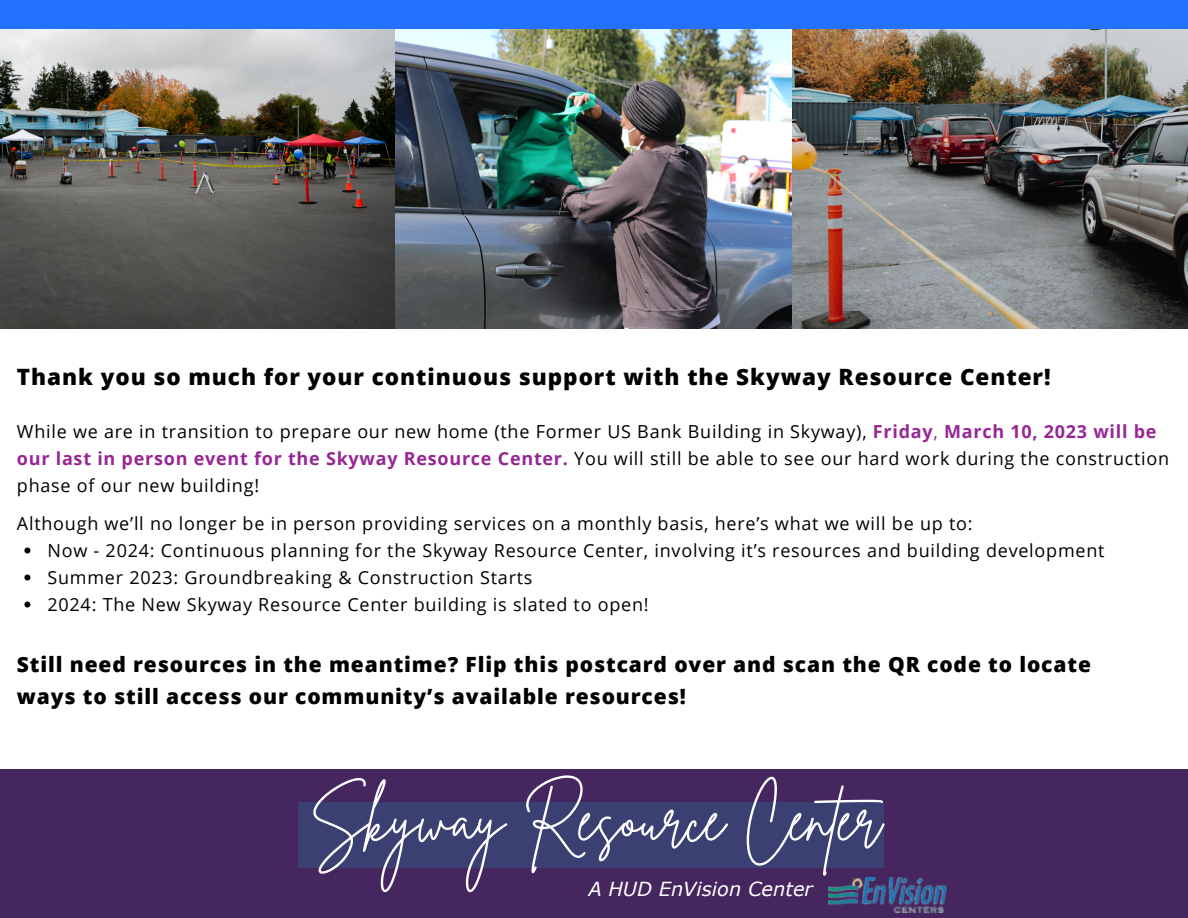
<style>
.page{position:relative;width:1188px;height:918px;background:#fff}
.page>*{position:absolute;margin:0;border:0;box-sizing:border-box;transform-origin:0 0}
.t1{font:61.5px "Brittany Signature";color:#fff}
.t2{font:800 22.5px "Open Sans";letter-spacing:.04em;color:#000}
.t3{font:800 21px/31.5px "Open Sans";letter-spacing:.04em;color:#000}
.t4{font:italic 19.5px "Verdana";color:#fff}
.t5{font:18px/27px "Open Sans";letter-spacing:.045em;color:#000}
.s1{font-weight:700;color:#972695}
.s2{color:#972695}
</style>
<div class="page">
<div style="left:0;top:769px;width:1188px;height:149px;background:#45265f"></div>
<img style="left:0;top:29px;width:1188px;height:300px">
<div style="left:0;top:0;width:1188px;height:29px;background:#2571ff"></div>
<div style="left:298px;top:802px;width:586px;height:66px;background:#3b4072"></div>
<img style="left:828px;top:878px;width:119px;height:34px">
<svg style="left:24px;top:548px;width:6px;height:6px"></svg>
<svg style="left:24px;top:575px;width:6px;height:6px"></svg>
<svg style="left:24px;top:602px;width:6px;height:6px"></svg>
<p class="t2" style="left:17px;top:361px;width:1035px">Thank you so much for your continuous support with the Skyway Resource Center!</p>
<p class="t5" style="left:17px;top:418px;width:1154px">While we are in transition to prepare our new home (the Former US Bank Building in Skyway), <span class="s1">Friday</span><span class="s2">,</span> <span class="s1">March 10, 2023 will be our last in person event for the Skyway Resource Center.</span> You will still be able to see our hard work during the construction phase of our new building!</p>
<p class="t5" style="left:17px;top:509px;width:957px">Although we’ll no longer be in person providing services on a monthly basis, here’s what we will be up to:</p>
<p class="t5" style="left:48px;top:536px;width:1059px">Now - 2024: Continuous planning for the Skyway Resource Center, involving it’s resources and building development<br>Summer 2023: Groundbreaking &amp; Construction Starts<br>2024: The New Skyway Resource Center building is slated to open!</p>
<p class="t3" style="left:17px;top:648px;width:1076px">Still need resources in the meantime? Flip this postcard over and scan the QR code to locate ways to still access our community’s available resources!</p>
<h1 class="t1" style="left:310px;top:779px;width:591px">Skyway Resource Center</h1>
<p class="t4" style="left:588px;top:876px;width:226px">A HUD EnVision Center</p>
</div>
